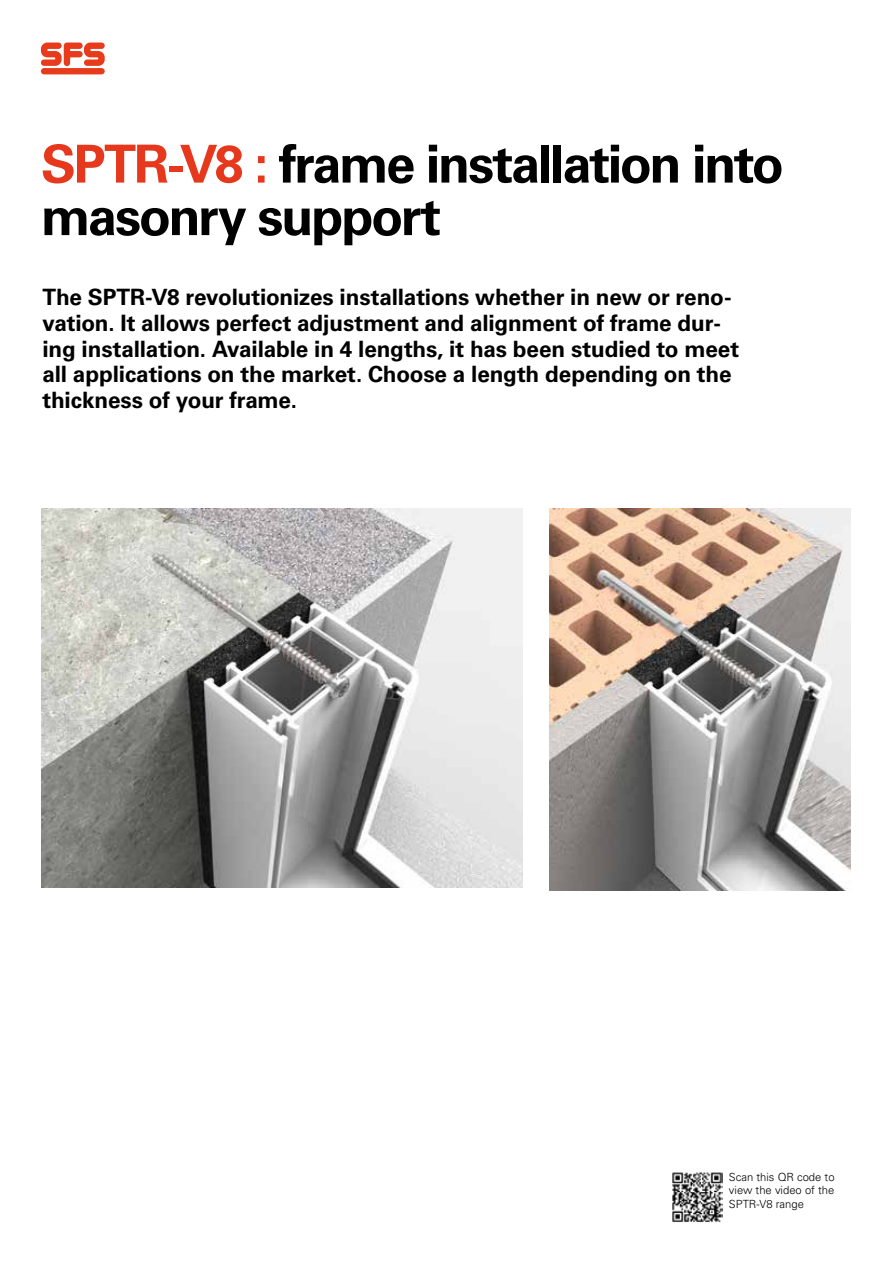
<style>
.page{position:relative;width:893px;height:1263px;background:#fff}
.page>*{position:absolute;margin:0;border:0;box-sizing:border-box;transform-origin:0 0}
.t1{font:700 52.5px/52.5px "Univers LT Std";letter-spacing:-.045em;color:#000}
.t2{font:700 22.5px/25.5px "Univers LT Std";letter-spacing:-.005em;color:#000}
.t3{font:300 11.25px/13.5px "Univers LT Std";color:#000;text-align:justify}
.s1{color:#e6381c}
</style>
<div class="page">
<svg style="left:41px;top:43px;width:64px;height:23px"></svg>
<div style="left:41px;top:68px;width:64px;height:6px;background:#e73b1c;border-radius:3px"></div>
<img style="left:42px;top:509px;width:481px;height:379px">
<img style="left:550px;top:509px;width:300px;height:381px">
<img style="left:672px;top:1172px;width:50px;height:50px">
<h1 class="t1" style="left:41px;top:138px;width:744px"><span class="s1">SPTR-V8 :</span> frame installation into masonry support</h1>
<p class="t2" style="left:43px;top:285px;width:698px">The SPTR-V8 revolutionizes installations whether in new or reno&shy;vation. It allows perfect adjustment and alignment of frame dur&shy;ing installation. Available in 4 lengths, it has been studied to meet all applications on the market. Choose a length depending on the thickness of your frame.</p>
<p class="t3" style="left:729px;top:1170px;width:107px">Scan this QR code to view the video of the SPTR-V8 range</p>
</div>
